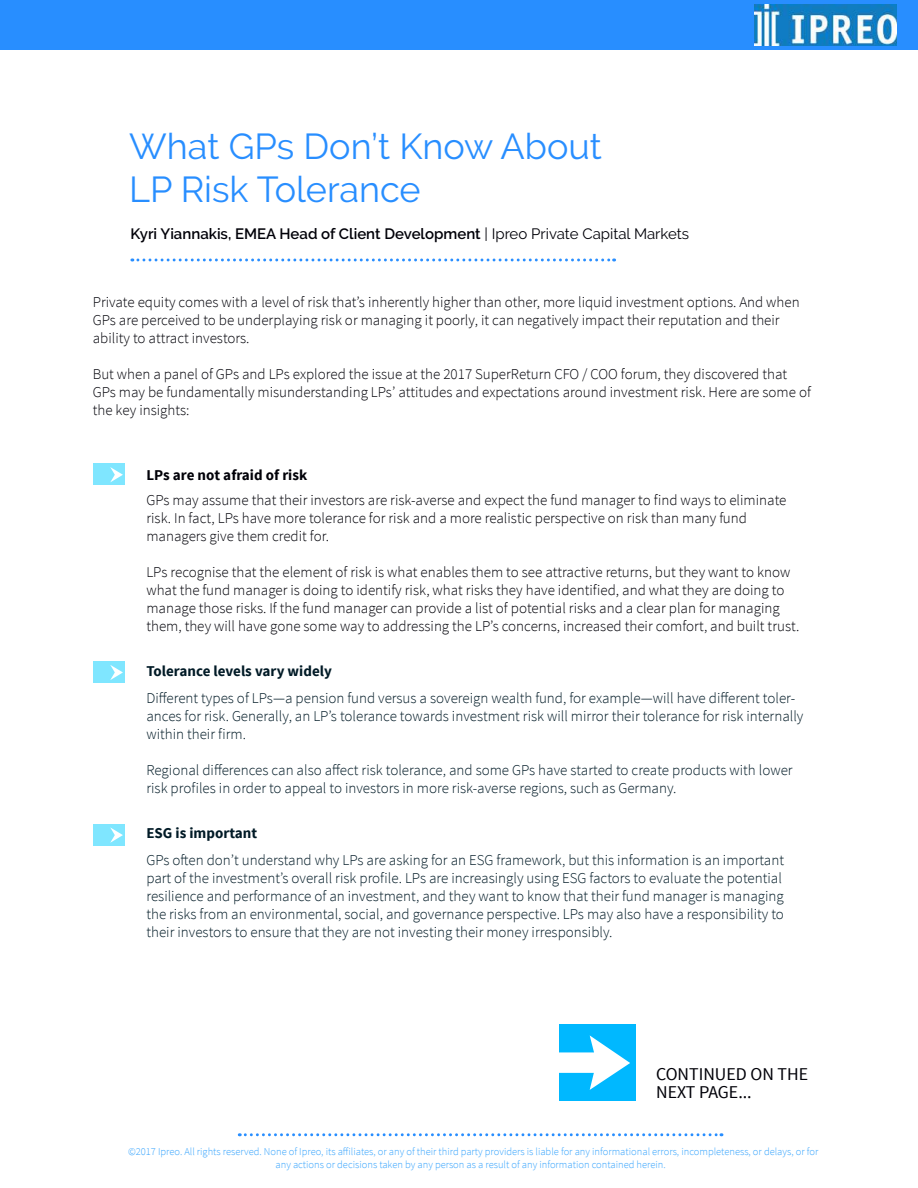
<style>
.page{position:relative;width:918px;height:1188px;background:#fff}
.page>*{position:absolute;margin:0;border:0;box-sizing:border-box;transform-origin:0 0}
.t1{font:36px/43.2px "Raleway";color:#288eff}
.t2{font:18px/18px "Source Sans Pro";color:#000008}
.t3{font:300 15px/18px "Source Sans Pro";color:#000008}
.t4{font:300 15px/18px "Source Sans Pro";color:#001a26}
.t5{font:600 15px "Raleway";color:#000008}
.t6{font:700 15px "Source Sans Pro";color:#001a26}
.t7{font:700 15px "Source Sans Pro";color:#000008}
.t8{font:300 10.5px/12.6px "Source Sans Pro";color:#33a2fd;text-align:center}
.s1{font-weight:400}
</style>
<div class="page">
<div style="left:0;top:0;width:918px;height:50px;background:#288eff"></div>
<svg style="left:239px;top:1133px;width:483px;height:3px"></svg>
<svg style="left:132px;top:258px;width:483px;height:3px"></svg>
<div style="left:93px;top:463px;width:31px;height:22px;background:#7fe6ff"></div>
<svg style="left:110px;top:467px;width:13px;height:15px"></svg>
<div style="left:93px;top:661px;width:31px;height:22px;background:#7fe6ff"></div>
<svg style="left:110px;top:665px;width:13px;height:15px"></svg>
<img style="left:754px;top:4px;width:142px;height:41px">
<div style="left:93px;top:824px;width:31px;height:22px;background:#7fe6ff"></div>
<svg style="left:110px;top:827px;width:13px;height:16px"></svg>
<div style="left:560px;top:1024px;width:76px;height:76px;background:#00b8ff"></div>
<svg style="left:559px;top:1035px;width:71px;height:55px"></svg>
<h1 class="t1" style="left:129px;top:128px;width:474px">What GPs Don’t Know About<br>LP Risk Tolerance</h1>
<p class="t5" style="left:130px;top:228px;width:560px">Kyri Yiannakis, EMEA Head of Client Development <span class="s1">| Ipreo Private Capital Markets</span></p>
<p class="t3" style="left:93px;top:294px;width:708px">Private equity comes with a level of risk that’s inherently higher than other, more liquid investment options. And when<br>GPs are perceived to be underplaying risk or managing it poorly, it can negatively impact their reputation and their ability to attract investors.</p>
<p class="t3" style="left:93px;top:366px;width:720px">But when a panel of GPs and LPs explored the issue at the 2017 SuperReturn CFO / COO forum, they discovered that<br>GPs may be fundamentally misunderstanding LPs’ attitudes and expectations around investment risk. Here are some of the key insights:</p>
<p class="t7" style="left:146px;top:469px;width:162px">LPs are not afraid of risk</p>
<p class="t3" style="left:146px;top:491px;width:642px">GPs may assume that their investors are risk-averse and expect the fund manager to find ways to eliminate risk. In fact, LPs have more tolerance for risk and a more realistic perspective on risk than many fund managers give them credit for.</p>
<p class="t3" style="left:146px;top:565px;width:654px">LPs recognise that the element of risk is what enables them to see attractive returns, but they want to know what the fund manager is doing to identify risk, what risks they have identified, and what they are doing to manage those risks. If the fund manager can provide a list of potential risks and a clear plan for managing them, they will have gone some way to addressing the LP’s concerns, increased their comfort, and built trust.</p>
<p class="t6" style="left:146px;top:666px;width:187px">Tolerance levels vary widely</p>
<p class="t4" style="left:146px;top:689px;width:659px">Different types of LPs—a pension fund versus a sovereign wealth fund, for example—will have different toler&shy;ances for risk. Generally, an LP’s tolerance towards investment risk will mirror their tolerance for risk internally within their firm.</p>
<p class="t4" style="left:146px;top:761px;width:648px">Regional differences can also affect risk tolerance, and some GPs have started to create products with lower risk profiles in order to appeal to investors in more risk-averse regions, such as Germany.</p>
<p class="t6" style="left:146px;top:828px;width:112px">ESG is important</p>
<p class="t4" style="left:146px;top:851px;width:639px">GPs often don’t understand why LPs are asking for an ESG framework, but this information is an important part of the investment’s overall risk profile. LPs are increasingly using ESG factors to evaluate the potential resilience and performance of an investment, and they want to know that their fund manager is managing the risks from an environmental, social, and governance perspective. LPs may also have a responsibility to their investors to ensure that they are not investing their money irresponsibly.</p>
<p class="t2" style="left:656px;top:1065px;width:154px">CONTINUED ON THE<br>NEXT PAGE...</p>
<p class="t8" style="left:128px;top:1145px;width:692px">©2017 Ipreo. All rights reserved. None of Ipreo, its affiliates, or any of their third party providers is liable for any informational errors, incompleteness, or delays, or for any actions or decisions taken by any person as a result of any information contained herein.</p>
</div>
